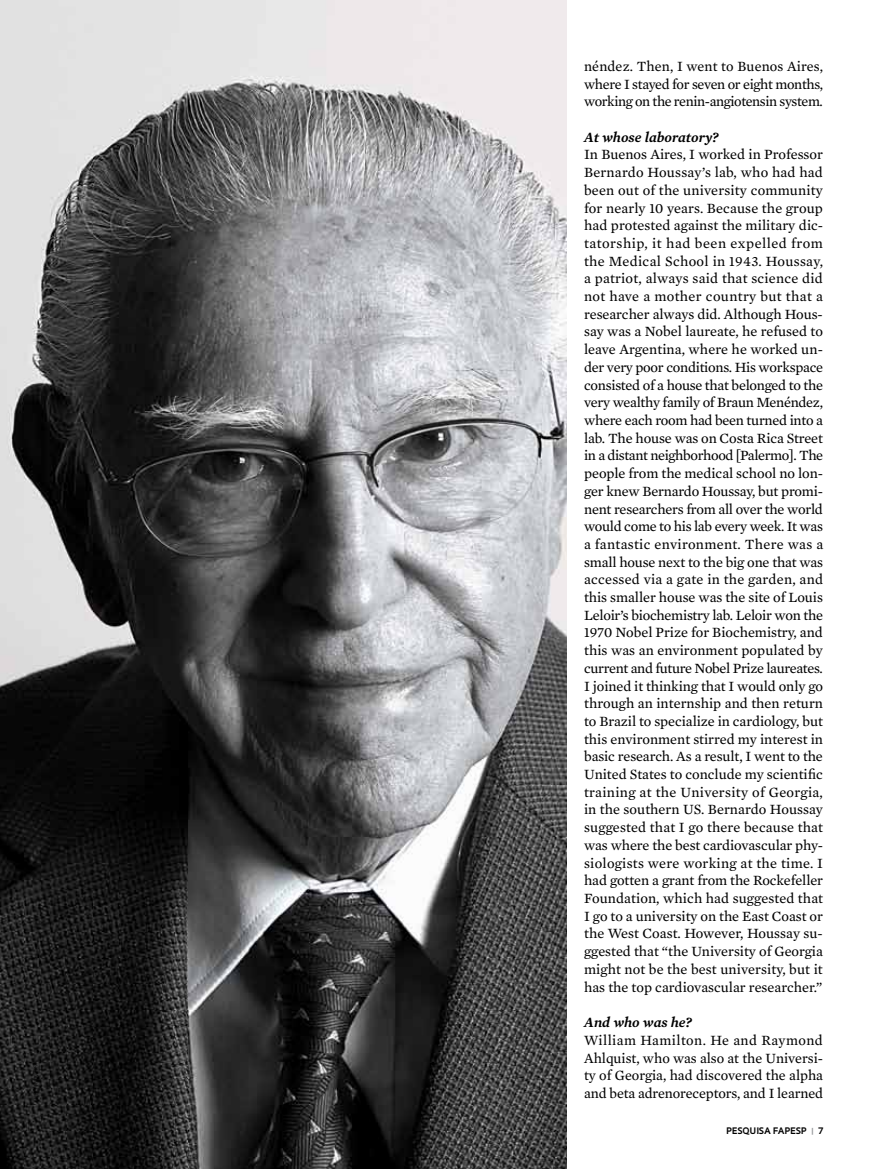
<style>
.page{position:relative;width:885px;height:1169px;background:#fff}
.page>*{position:absolute;margin:0;border:0;box-sizing:border-box;transform-origin:0 0}
.t1{font:14.4px/17.7px "Mercury Text G2";letter-spacing:-.01em;color:#000;text-align:justify}
.t2{font:italic 600 14.4px "Mercury Text G2";color:#000}
.t3{font:700 8.7px "Oculum";letter-spacing:.015em;color:#000}
.s1{color:#939598}
</style>
<div class="page">
<img style="left:0;top:0;width:566px;height:1168px">
<p class="t1" style="left:584px;top:56px;width:241px">néndez. Then, I went to Buenos Aires, where I stayed for seven or eight months, working on the renin-angiotensin system.</p>
<p class="t2" style="left:584px;top:126px;width:136px">At whose laboratory?</p>
<p class="t1" style="left:584px;top:145px;width:241px">In Buenos Aires, I worked in Professor Bernardo Houssay’s lab, who had had been out of the university community for nearly 10 years. Because the group had protested against the military dic&shy;tatorship, it had been expelled from the Medical School in 1943. Houssay, a patriot, always said that science did not have a mother country but that a researcher always did. Although Hous&shy;say was a Nobel laureate, he refused to leave Argentina, where he worked un&shy;der very poor conditions. His workspace consisted of a house that belonged to the very wealthy family of Braun Menéndez, where each room had been turned into a lab. The house was on Costa Rica Street in a distant neighborhood [Palermo]. The people from the medical school no lon&shy;ger knew Bernardo Houssay, but promi&shy;nent researchers from all over the world would come to his lab every week. It was a fantastic environment. There was a small house next to the big one that was accessed via a gate in the garden, and this smaller house was the site of Louis Leloir’s biochemistry lab. Leloir won the 1970 Nobel Prize for Biochemistry, and this was an environment populated by current and future Nobel Prize laureates.<br>I joined it thinking that I would only go through an internship and then return to Brazil to specialize in cardiology, but this environment stirred my interest in basic research. As a result, I went to the United States to conclude my scientific training at the University of Georgia, in the southern US. Bernardo Houssay suggested that I go there because that was where the best cardiovascular phy&shy;siologists were working at the time. I had gotten a grant from the Rockefeller Foundation, which had suggested that I go to a university on the East Coast or the West Coast. However, Houssay su&shy;ggested that “the University of Georgia might not be the best university, but it has the top cardiovascular researcher.”</p>
<p class="t2" style="left:584px;top:1011px;width:110px">And who was he?</p>
<p class="t1" style="left:584px;top:1030px;width:241px">William Hamilton. He and Raymond Ahlquist, who was also at the Universi&shy;ty of Georgia, had discovered the alpha and beta adrenoreceptors, and I learned</p>
<p class="t3" style="left:726px;top:1124px;width:99px">PESQUISA FAPESP <span class="s1">|</span> 7</p>
</div>
